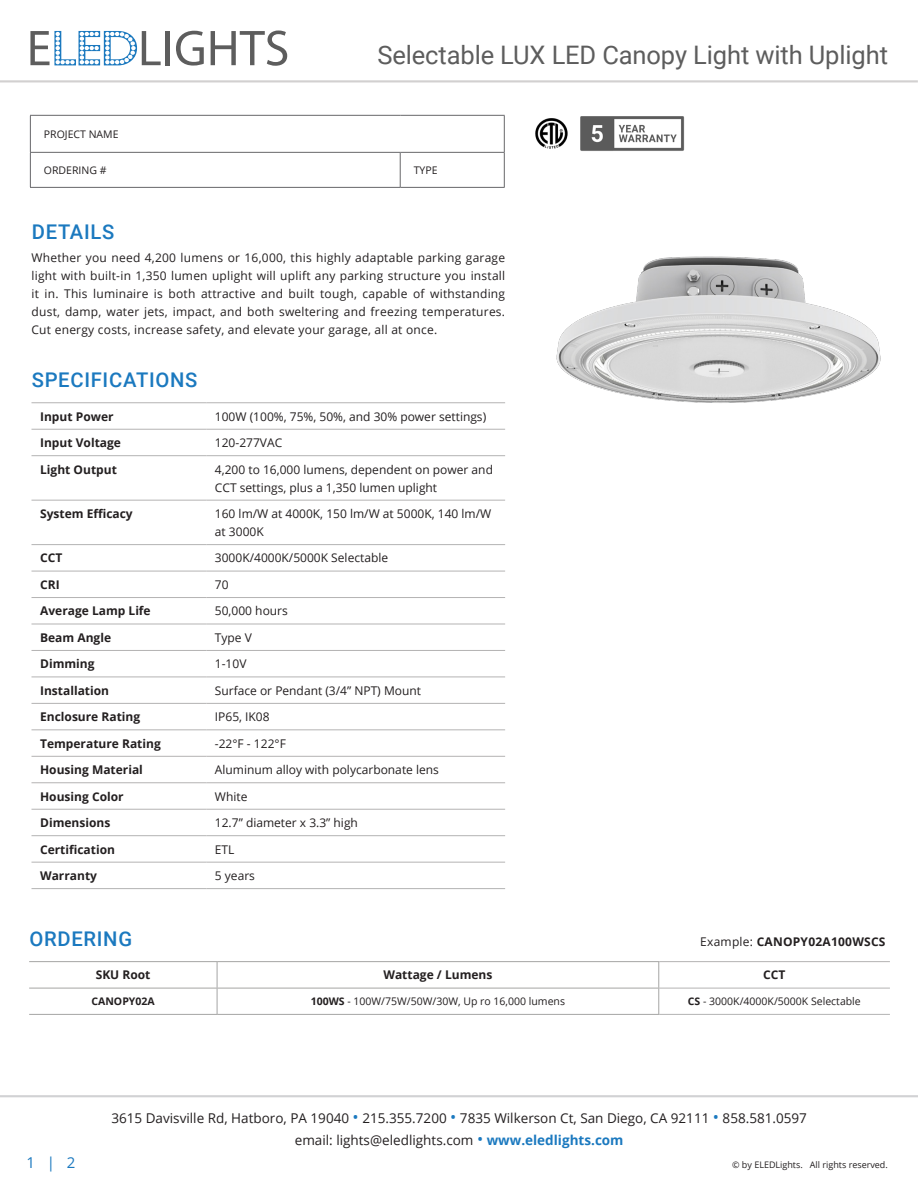
<style>
.page{position:relative;width:918px;height:1188px;background:#fff}
.page>*{position:absolute;margin:0;border:0;box-sizing:border-box;transform-origin:0 0}
.t1{font:25.5px "Roboto";letter-spacing:-.005em;color:#5d5d5d}
.t2{font:500 20.25px "Roboto";letter-spacing:.035em;color:#1b79bf}
.t3{font:15px "Open Sans";color:#1b79bf}
.t4{font:13.5px/21.5px "Open Sans";color:#231f20;text-align:center}
.t5{font:12px/18px "Open Sans";color:#231f20}
.t6{font:700 12px "Open Sans";color:#231f20}
.t7{font:700 12px "Open Sans";letter-spacing:.02em;color:#231f20}
.t8{font:10.5px "Open Sans";color:#231f20}
.t9{font:700 10.5px "Open Sans";color:#231f20}
.t10{font:9px "Open Sans";color:#231f20}
.s1{font-weight:700}
.s2{font-weight:400}
.s3{font-size:16.5px;color:#1b79bf}
.s4{font-weight:700;color:#1b79bf}
</style>
<div class="page">
<hr style="left:0;top:1095px;width:918px;height:2px;background:#d1d2d4">
<hr style="left:0;top:80px;width:918px;height:2px;background:#d2d0d0">
<hr style="left:166px;top:31px;width:4px;height:34px;background:#5d5d5d">
<svg style="left:176px;top:31px;width:28px;height:35px"></svg>
<svg style="left:211px;top:31px;width:76px;height:35px"></svg>
<svg style="left:30px;top:31px;width:131px;height:34px"></svg>
<img style="left:556px;top:256px;width:325px;height:147px">
<svg style="left:31px;top:116px;width:473px;height:71px"></svg>
<hr style="left:30px;top:115px;width:370px;height:1px;background:#67676a">
<hr style="left:30px;top:116px;width:1px;height:36px;background:#67676a">
<hr style="left:400px;top:115px;width:105px;height:1px;background:#67676a">
<hr style="left:504px;top:116px;width:1px;height:36px;background:#67676a">
<hr style="left:30px;top:152px;width:370px;height:1px;background:#67676a">
<hr style="left:30px;top:153px;width:1px;height:34px;background:#67676a">
<hr style="left:400px;top:152px;width:105px;height:1px;background:#67676a">
<hr style="left:400px;top:153px;width:1px;height:34px;background:#67676a">
<hr style="left:504px;top:153px;width:1px;height:34px;background:#67676a">
<hr style="left:30px;top:187px;width:370px;height:1px;background:#67676a">
<hr style="left:400px;top:187px;width:105px;height:1px;background:#67676a">
<img style="left:535px;top:118px;width:33px;height:31px">
<img style="left:580px;top:116px;width:105px;height:35px">
<hr style="left:29px;top:961px;width:188px;height:1px;background:#a5a5a4">
<hr style="left:217px;top:961px;width:442px;height:1px;background:#a5a5a4">
<hr style="left:29px;top:988px;width:188px;height:1px;background:#a5a5a4">
<hr style="left:217px;top:988px;width:442px;height:1px;background:#a5a5a4">
<svg style="left:217px;top:962px;width:1px;height:52px"></svg>
<hr style="left:29px;top:1014px;width:188px;height:1px;background:#a5a5a4">
<hr style="left:217px;top:1014px;width:442px;height:1px;background:#a5a5a4">
<hr style="left:659px;top:961px;width:231px;height:1px;background:#b4b3b3">
<hr style="left:659px;top:988px;width:231px;height:1px;background:#b4b3b3">
<hr style="left:659px;top:1014px;width:231px;height:1px;background:#b4b3b3">
<svg style="left:658px;top:962px;width:1px;height:52px"></svg>
<hr style="left:32px;top:402px;width:174px;height:1px;background:#b4b3b3">
<hr style="left:206px;top:402px;width:299px;height:1px;background:#b4b3b3">
<hr style="left:32px;top:429px;width:174px;height:1px;background:#b4b3b3">
<hr style="left:206px;top:429px;width:299px;height:1px;background:#b4b3b3">
<hr style="left:32px;top:455px;width:174px;height:1px;background:#b4b3b3">
<hr style="left:206px;top:455px;width:299px;height:1px;background:#b4b3b3">
<hr style="left:32px;top:500px;width:174px;height:1px;background:#b4b3b3">
<hr style="left:206px;top:500px;width:299px;height:1px;background:#b4b3b3">
<hr style="left:32px;top:544px;width:174px;height:1px;background:#b4b3b3">
<hr style="left:206px;top:544px;width:299px;height:1px;background:#b4b3b3">
<hr style="left:32px;top:571px;width:174px;height:1px;background:#b4b3b3">
<hr style="left:206px;top:571px;width:299px;height:1px;background:#b4b3b3">
<hr style="left:32px;top:597px;width:174px;height:1px;background:#b4b3b3">
<hr style="left:206px;top:597px;width:299px;height:1px;background:#b4b3b3">
<hr style="left:32px;top:624px;width:174px;height:1px;background:#b4b3b3">
<hr style="left:206px;top:624px;width:299px;height:1px;background:#b4b3b3">
<hr style="left:32px;top:650px;width:174px;height:1px;background:#b4b3b3">
<hr style="left:206px;top:650px;width:299px;height:1px;background:#b4b3b3">
<hr style="left:32px;top:677px;width:174px;height:1px;background:#b4b3b3">
<hr style="left:206px;top:677px;width:299px;height:1px;background:#b4b3b3">
<hr style="left:32px;top:703px;width:174px;height:1px;background:#b4b3b3">
<hr style="left:206px;top:703px;width:299px;height:1px;background:#b4b3b3">
<hr style="left:32px;top:729px;width:174px;height:1px;background:#b4b3b3">
<hr style="left:206px;top:729px;width:299px;height:1px;background:#b4b3b3">
<hr style="left:32px;top:756px;width:174px;height:1px;background:#b4b3b3">
<hr style="left:206px;top:756px;width:299px;height:1px;background:#b4b3b3">
<hr style="left:32px;top:782px;width:174px;height:1px;background:#b4b3b3">
<hr style="left:206px;top:782px;width:299px;height:1px;background:#b4b3b3">
<hr style="left:32px;top:809px;width:174px;height:1px;background:#b4b3b3">
<hr style="left:206px;top:809px;width:299px;height:1px;background:#b4b3b3">
<hr style="left:32px;top:835px;width:174px;height:1px;background:#b4b3b3">
<hr style="left:206px;top:835px;width:299px;height:1px;background:#b4b3b3">
<hr style="left:32px;top:862px;width:174px;height:1px;background:#b4b3b3">
<hr style="left:206px;top:862px;width:299px;height:1px;background:#b4b3b3">
<hr style="left:32px;top:888px;width:174px;height:1px;background:#b4b3b3">
<hr style="left:206px;top:888px;width:299px;height:1px;background:#b4b3b3">
<h1 class="t1" style="left:377px;top:37px;width:512px">Selectable LUX LED Canopy Light with Uplight</h1>
<p class="t8" style="left:44px;top:127px;width:76px">PROJECT NAME</p>
<p class="t8" style="left:44px;top:163px;width:64px">ORDERING #</p>
<p class="t8" style="left:414px;top:163px;width:25px">TYPE</p>
<p class="t2" style="left:32px;top:218px;width:84px">DETAILS</p>
<p class="t5" style="left:32px;top:249px;width:475px;text-align:justify">Whether you need 4,200 lumens or 16,000, this highly adaptable parking garage light with built-in 1,350 lumen uplight will uplift any parking structure you install it in. This luminaire is both attractive and built tough, capable of withstanding dust, damp, water jets, impact, and both sweltering and freezing temperatures.<br>Cut energy costs, increase safety, and elevate your garage, all at once.</p>
<p class="t2" style="left:32px;top:366px;width:167px">SPECIFICATIONS</p>
<p class="t6" style="left:40px;top:408px;width:75px">Input Power</p>
<p class="t5" style="left:215px;top:407px;width:273px">100W (100%, 75%, 50%, and 30% power settings)</p>
<p class="t6" style="left:40px;top:434px;width:82px">Input Voltage</p>
<p class="t5" style="left:215px;top:433px;width:69px">120-277VAC</p>
<p class="t6" style="left:40px;top:461px;width:78px">Light Output</p>
<p class="t5" style="left:215px;top:460px;width:280px">4,200 to 16,000 lumens, dependent on power and<br>CCT settings, plus a 1,350 lumen uplight</p>
<p class="t6" style="left:40px;top:505px;width:94px">System Efficacy</p>
<p class="t5" style="left:215px;top:504px;width:278px">160 lm/W at 4000K, 150 lm/W at 5000K, 140 lm/W at 3000K</p>
<p class="t6" style="left:40px;top:550px;width:24px">CCT</p>
<p class="t5" style="left:215px;top:549px;width:175px">3000K/4000K/5000K Selectable</p>
<p class="t6" style="left:40px;top:576px;width:21px">CRI</p>
<p class="t5" style="left:215px;top:575px;width:15px">70</p>
<p class="t6" style="left:40px;top:603px;width:112px">Average Lamp Life</p>
<p class="t5" style="left:215px;top:602px;width:74px">50,000 hours</p>
<p class="t6" style="left:40px;top:629px;width:73px">Beam Angle</p>
<p class="t5" style="left:215px;top:628px;width:39px">Type V</p>
<p class="t6" style="left:40px;top:655px;width:56px">Dimming</p>
<p class="t5" style="left:215px;top:655px;width:33px">1-10V</p>
<p class="t6" style="left:40px;top:682px;width:71px">Installation</p>
<p class="t5" style="left:215px;top:681px;width:208px">Surface or Pendant (3/4” NPT) Mount</p>
<p class="t6" style="left:40px;top:708px;width:102px">Enclosure Rating</p>
<p class="t5" style="left:215px;top:708px;width:56px">IP65, IK08</p>
<p class="t6" style="left:40px;top:735px;width:122px">Temperature Rating</p>
<p class="t5" style="left:215px;top:734px;width:72px">-22°F - 122°F</p>
<p class="t6" style="left:40px;top:761px;width:104px">Housing Material</p>
<p class="t5" style="left:215px;top:760px;width:226px">Aluminum alloy with polycarbonate lens</p>
<p class="t6" style="left:40px;top:788px;width:85px">Housing Color</p>
<p class="t5" style="left:215px;top:787px;width:34px">White</p>
<p class="t6" style="left:40px;top:814px;width:72px">Dimensions</p>
<p class="t5" style="left:215px;top:813px;width:145px">12.7” diameter x 3.3” high</p>
<p class="t6" style="left:40px;top:841px;width:76px">Certification</p>
<p class="t5" style="left:215px;top:840px;width:21px">ETL</p>
<p class="t6" style="left:40px;top:867px;width:58px">Warranty</p>
<p class="t5" style="left:215px;top:866px;width:42px">5 years</p>
<p class="t2" style="left:29px;top:924px;width:104px">ORDERING</p>
<p class="t6" style="left:96px;top:967px;width:56px">SKU Root</p>
<p class="t6" style="left:383px;top:967px;width:110px">Wattage / Lumens</p>
<p class="t6" style="left:763px;top:967px;width:24px">CCT</p>
<p class="t9" style="left:92px;top:994px;width:65px">CANOPY02A</p>
<p class="t8" style="left:311px;top:994px;width:256px"><span class="s1">100WS</span> - 100W/75W/50W/30W, Up ro 16,000 lumens</p>
<p class="t8" style="left:688px;top:994px;width:174px"><span class="s1">CS</span> - 3000K/4000K/5000K Selectable</p>
<p class="t7" style="left:700px;top:933px;width:187px"><span class="s2">Example:</span> CANOPY02A100WSCS</p>
<p class="t3" style="left:27px;top:1152px;width:50px">1 | 2</p>
<p class="t4" style="left:111px;top:1107px;width:697px">3615 Davisville Rd, Hatboro, PA 19040 <span class="s3">•</span> 215.355.7200 <span class="s3">•</span> 7835 Wilkerson Ct, San Diego, CA 92111 <span class="s3">•</span> 858.581.0597 email: lights@eledlights.com <span class="s3">•</span> <span class="s4">www.eledlights.com</span></p>
<p class="t10" style="left:732px;top:1158px;width:157px">© by ELEDLights. All rights reserved.</p>
</div>
